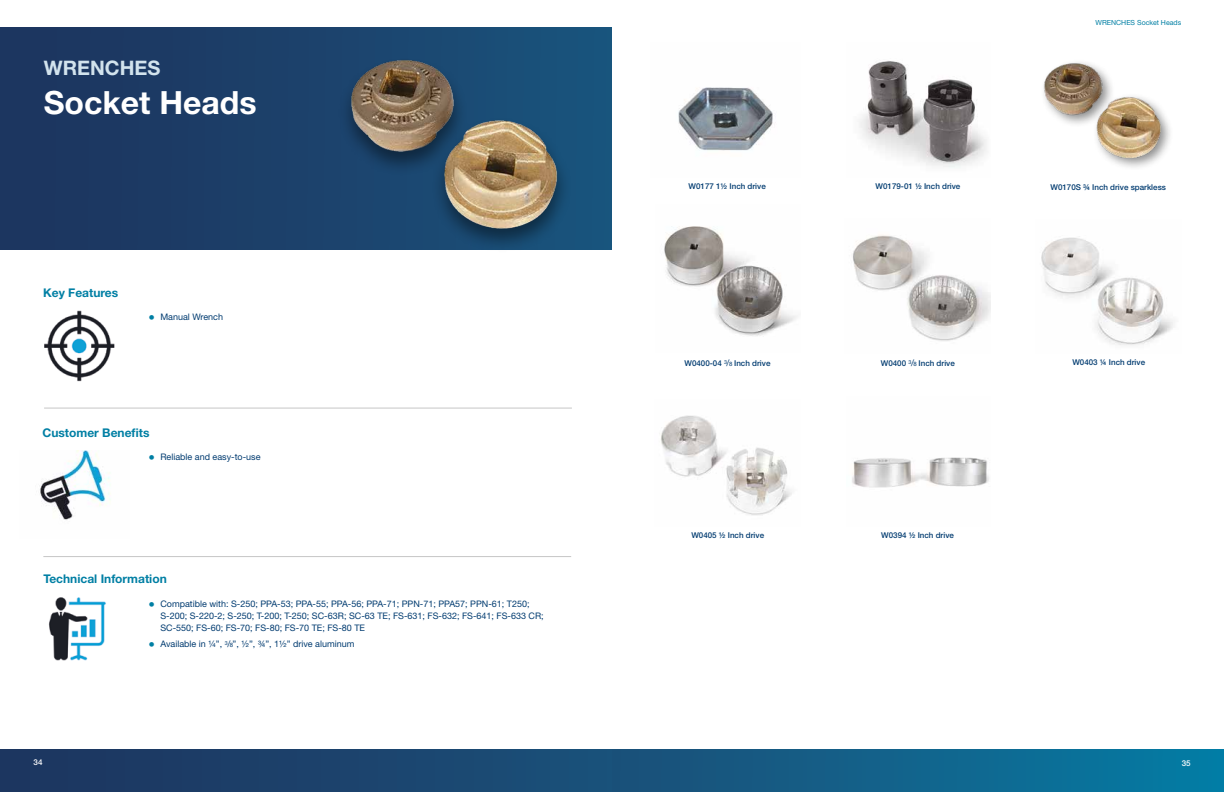
<style>
.page{position:relative;width:1224px;height:792px;background:#fff}
.page>*{position:absolute;margin:0;border:0;box-sizing:border-box;transform-origin:0 0}
.t1{font:700 32px "Helvetica Neue LT Std";color:#fff}
.t2{font:700 20px "Helvetica Neue LT Std";color:#d2e3ed}
.t3{font:700 12px "Helvetica Neue LT Std";color:#007fa4}
.t4{font:9px/12px "Helvetica Neue LT Std";color:#003b70}
.t5{font:500 8px "Helvetica Neue LT Std";color:#003b70}
.t6{font:500 8px "Helvetica Neue LT Std";color:#fff}
.t7{font:7px "Helvetica Neue LT Std";color:#007fa4}
.s1{font-size:13px;color:#007fa4}
.s2{font-size:6px}
.s3{font-weight:400;font-size:9px}
.s4{font-weight:400;font-size:6px}
</style>
<div class="page">
<div style="left:612px;top:749px;width:612px;height:43px;background:linear-gradient(to right,#1c4e77,#047ca4)"></div>
<div style="left:0;top:750px;width:612px;height:42px;background:linear-gradient(to right,#1d345e,#1a5079)"></div>
<div style="left:0;top:28px;width:612px;height:221px;background:linear-gradient(to right,#1d325d,#19537c)"></div>
<img style="left:44px;top:310px;width:71px;height:72px">
<img style="left:40px;top:450px;width:70px;height:70px">
<hr style="left:44px;top:408px;width:528px;height:1px;background:#c6c6c6">
<img style="left:49px;top:598px;width:57px;height:63px">
<hr style="left:43px;top:556px;width:528px;height:1px;background:#c6c6c6">
<div style="left:338px;top:58px;width:235px;height:195px;background:#000;opacity:.45"></div>
<img style="left:333px;top:32px;width:258px;height:217px">
<img style="left:678px;top:87px;width:98px;height:64px">
<img style="left:859px;top:61px;width:128px;height:107px">
<img style="left:664px;top:226px;width:133px;height:110px">
<img style="left:853px;top:235px;width:138px;height:106px">
<img style="left:1041px;top:237px;width:132px;height:108px">
<img style="left:660px;top:415px;width:132px;height:100px">
<img style="left:852px;top:457px;width:137px;height:31px">
<img style="left:1043px;top:62px;width:127px;height:106px">
<h2 class="t2" style="left:44px;top:56px;width:118px">WRENCHES</h2>
<h1 class="t1" style="left:44px;top:83px;width:214px">Socket Heads</h1>
<h3 class="t3" style="left:43px;top:285px;width:77px">Key Features</h3>
<p class="t4" style="left:149px;top:311px;width:76px"><span class="s1">•</span> Manual Wrench</p>
<h3 class="t3" style="left:43px;top:425px;width:109px">Customer Benefits</h3>
<p class="t4" style="left:149px;top:450px;width:113px"><span class="s1">•</span> Reliable and easy-to-use</p>
<h3 class="t3" style="left:43px;top:571px;width:125px">Technical Information</h3>
<p class="t4" style="left:160px;top:598px;width:385px;text-indent:-12px"><span class="s1">•</span> Compatible with: S-250; PPA-53; PPA-55; PPA-56; PPA-71; PPN-71; PPA57; PPN-61; T250;<br>S-200; S-220-2; S-250; T-200; T-250; SC-63R; SC-63 TE; FS-631; FS-632; FS-641; FS-633 CR;<br>SC-550; FS-60; FS-70; FS-80; FS-70 TE; FS-80 TE</p>
<p class="t4" style="left:149px;top:637px;width:207px"><span class="s1">•</span> Available in ¼”, <sup>3</sup>/<span class="s2">8</span>”, ½”, ¾”, 1½” drive aluminum</p>
<p class="t6" style="left:34px;top:758px;width:10px">34</p>
<p class="t5" style="left:689px;top:181px;width:79px">W0177 1½ Inch drive</p>
<p class="t7" style="left:1096px;top:18px;width:87px">WRENCHES Socket Heads</p>
<p class="t5" style="left:876px;top:181px;width:86px">W0179-01 ½ Inch drive</p>
<p class="t5" style="left:1051px;top:182px;width:117px">W0170S ¾ Inch drive sparkless</p>
<p class="t5" style="left:684px;top:358px;width:88px">W0400-04 <sup>3</sup><span class="s3">/</span><span class="s4">8</span> Inch drive</p>
<p class="t5" style="left:881px;top:358px;width:76px">W0400 <sup>3</sup><span class="s3">/</span><span class="s4">8</span> Inch drive</p>
<p class="t5" style="left:1072px;top:358px;width:74px">W0403 ¼ Inch drive</p>
<p class="t5" style="left:691px;top:531px;width:74px">W0405 ½ Inch drive</p>
<p class="t5" style="left:881px;top:531px;width:74px">W0394 ½ Inch drive</p>
<p class="t6" style="left:1182px;top:758px;width:10px">35</p>
</div>
